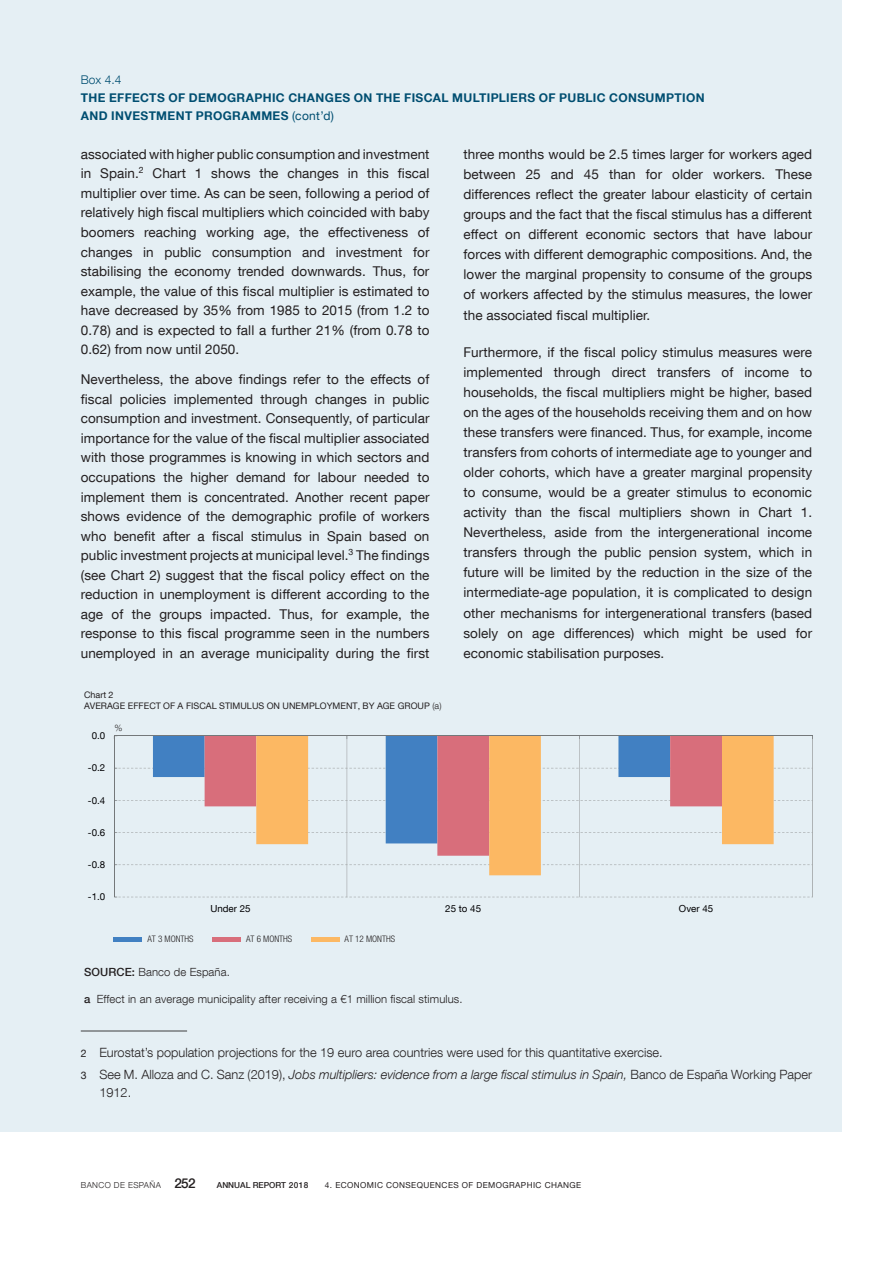
<style>
.page{position:relative;width:893px;height:1263px;background:#fff}
.page>*{position:absolute;margin:0;border:0;box-sizing:border-box;transform-origin:0 0}
.Texto_recuadro{font:13.5px/19.5px "Bd E Neue Helvetica";letter-spacing:.005em;color:#231f20;text-align:justify}
.t1{font:500 13.5px "Bd E Neue Helvetica";color:#231f20}
.Citas_recuadro{font:300 12.75px/18px "Bd E Neue Helvetica";color:#231f20}
.Título_recuadro{font:700 12px/18px "Bd E Neue Helvetica";letter-spacing:.03em;color:#004e71}
.Numero_recuadro{font:300 12px "Bd E Neue Helvetica";letter-spacing:.005em;color:#004e71}
.t2{font:300 11.25px "Bd E Neue Helvetica";letter-spacing:.01em;color:#231f20}
.t3{font:9.75px "Bd E Neue Helvetica";color:#000002}
.t4{font:9px/10.8px "Bd E Neue Helvetica";color:#231f20}
.t5{font:300 condensed 9px "Bd E Neue Helvetica";color:#231f20}
.t6{font:300 9px "Bd E Neue Helvetica";color:#231f20}
.t7{font:8.25px "Bd E Neue Helvetica";letter-spacing:.05em;color:#231f20}
.t8{font:500 8.25px "Bd E Neue Helvetica";color:#231f20}
.t9{font:300 8.25px "Bd E Neue Helvetica";letter-spacing:.05em;color:#231f20}
.s1{font-weight:400}
.s2{font-weight:300}
.s3{font-weight:500}
.s4{font-weight:400;font-size:10.5px}
.s5{font-style:italic}
</style>
<div class="page">
<div style="left:0;top:0;width:842px;height:1131px;background:#e5eff4"></div>
<svg style="left:115px;top:768px;width:697px;height:129px"></svg>
<hr style="left:812px;top:736px;width:1px;height:161px;background:#9a9d9e">
<hr style="left:579px;top:736px;width:1px;height:161px;background:#9a9d9e">
<hr style="left:347px;top:736px;width:1px;height:161px;background:#9a9d9e">
<svg style="left:153px;top:737px;width:52px;height:106px"></svg>
<svg style="left:205px;top:737px;width:51px;height:119px;fill:#d86e7b"></svg>
<svg style="left:256px;top:737px;width:518px;height:138px"></svg>
<hr style="left:114px;top:736px;width:1px;height:161px;background:#74787a">
<hr style="left:114px;top:736px;width:698px;height:1px;background:#74787a">
<div style="left:114px;top:937px;width:28px;height:5px;background:#4180c2"></div>
<div style="left:212px;top:937px;width:29px;height:5px;background:#d86e7b"></div>
<div style="left:311px;top:937px;width:28px;height:5px;background:#fcb863"></div>
<hr style="left:81px;top:1030px;width:106px;height:1px;background:#3e3e3f">
<p class="Numero_recuadro" style="left:81px;top:72px;width:72px">Recuadro ?.?</p>
<p class="Título_recuadro" style="left:88px;top:88px;width:114px">ÍTULO RECUADRO</p>
<p class="Numero_recuadro" style="left:81px;top:72px;width:42px">Box 4.4</p>
<p class="Título_recuadro" style="left:81px;top:88px;width:625px">THE EFFECTS OF DEMOGRAPHIC CHANGES ON THE FISCAL MULTIPLIERS OF PUBLIC CONSUMPTION<br>AND INVESTMENT PROGRAMMES <span class="s1">(cont’d)</span></p>
<p class="Texto_recuadro" style="left:81px;top:144px;width:350px">associated with higher public consumption and investment in Spain.<sup>2</sup> Chart 1 shows the changes in this fiscal multiplier over time. As can be seen, following a period of relatively high fiscal multipliers which coincided with baby boomers reaching working age, the effectiveness of changes in public consumption and investment for stabilising the economy trended downwards. Thus, for example, the value of this fiscal multiplier is estimated to have decreased by 35% from 1985 to 2015 (from 1.2 to 0.78) and is expected to fall a further 21% (from 0.78 to 0.62) from now until 2050.</p>
<p class="Texto_recuadro" style="left:81px;top:369px;width:350px">Nevertheless, the above findings refer to the effects of fiscal policies implemented through changes in public consumption and investment. Consequently, of particular importance for the value of the fiscal multiplier associated with those programmes is knowing in which sectors and occupations the higher demand for labour needed to implement them is concentrated. Another recent paper shows evidence of the demographic profile of workers who benefit after a fiscal stimulus in Spain based on public investment projects at municipal level.<sup>3</sup> The findings (see Chart 2) suggest that the fiscal policy effect on the reduction in unemployment is different according to the age of the groups impacted. Thus, for example, the response to this fiscal programme seen in the numbers unemployed in an average municipality during the first</p>
<p class="t4" style="left:84px;top:689px;width:359px">Chart 2<br>AVERAGE EFFECT OF A FISCAL STIMULUS ON UNEMPLOYMENT, BY AGE GROUP <span class="s2">(a)</span></p>
<p class="t6" style="left:115px;top:722px;width:10px">%</p>
<p class="t3" style="left:92px;top:729px;width:15px">0.0</p>
<p class="t3" style="left:88px;top:762px;width:19px">-0.2</p>
<p class="t3" style="left:88px;top:794px;width:19px">-0.4</p>
<p class="t3" style="left:88px;top:826px;width:19px">-0.6</p>
<p class="t3" style="left:88px;top:858px;width:19px">-0.8</p>
<p class="t3" style="left:88px;top:891px;width:19px">-1.0</p>
<p class="Texto_recuadro" style="left:463px;top:144px;width:350px;line-height:20.1px">three months would be 2.5 times larger for workers aged between 25 and 45 than for older workers. These differences reflect the greater labour elasticity of certain groups and the fact that the fiscal stimulus has a different effect on different economic sectors that have labour forces with different demographic compositions. And, the lower the marginal propensity to consume of the groups of workers affected by the stimulus measures, the lower the associated fiscal multiplier.</p>
<p class="Texto_recuadro" style="left:463px;top:341px;width:350px;line-height:20.1px">Furthermore, if the fiscal policy stimulus measures were implemented through direct transfers of income to households, the fiscal multipliers might be higher, based on the ages of the households receiving them and on how these transfers were financed. Thus, for example, income transfers from cohorts of intermediate age to younger and older cohorts, which have a greater marginal propensity to consume, would be a greater stimulus to economic activity than the fiscal multipliers shown in Chart 1.<br>Nevertheless, aside from the intergenerational income transfers through the public pension system, which in future will be limited by the reduction in the size of the intermediate-age population, it is complicated to design other mechanisms for intergenerational transfers (based solely on age differences) which might be used for economic stabilisation purposes.</p>
<p class="t3" style="left:210px;top:903px;width:42px">Under 25</p>
<p class="t3" style="left:445px;top:903px;width:37px">25 to 45</p>
<p class="t3" style="left:679px;top:903px;width:36px">Over 45</p>
<p class="t5" style="left:147px;top:934px;width:48px">AT 3 MONTHS</p>
<p class="t5" style="left:246px;top:934px;width:48px">AT 6 MONTHS</p>
<p class="t5" style="left:345px;top:934px;width:52px">AT 12 MONTHS</p>
<p class="t2" style="left:84px;top:965px;width:147px"><span class="s3">SOURCE:</span> Banco de España.</p>
<p class="t2" style="left:84px;top:992px;width:380px"><span class="s3">a</span> Effect in an average municipality after receiving a €1 million fiscal stimulus.</p>
<p class="Citas_recuadro" style="left:81px;top:1043px;width:583px"><span class="s4">2</span> Eurostat’s population projections for the 19 euro area countries were used for this quantitative exercise.</p>
<p class="Citas_recuadro" style="left:99px;top:1065px;width:714px;text-indent:-19px"><span class="s4">3</span> See M. Alloza and C. Sanz (2019), <span class="s5">Jobs multipliers: evidence from a large fiscal stimulus in Spain,</span> Banco de España Working Paper<br>1912.</p>
<p class="t9" style="left:81px;top:1180px;width:82px">BANCO DE ESPAÑA</p>
<p class="t1" style="left:174px;top:1175px;width:23px">252</p>
<p class="t8" style="left:217px;top:1180px;width:93px">ANNUAL REPORT 2018</p>
<p class="t7" style="left:325px;top:1180px;width:258px">4. ECONOMIC CONSEQUENCES OF DEMOGRAPHIC CHANGE</p>
</div>
